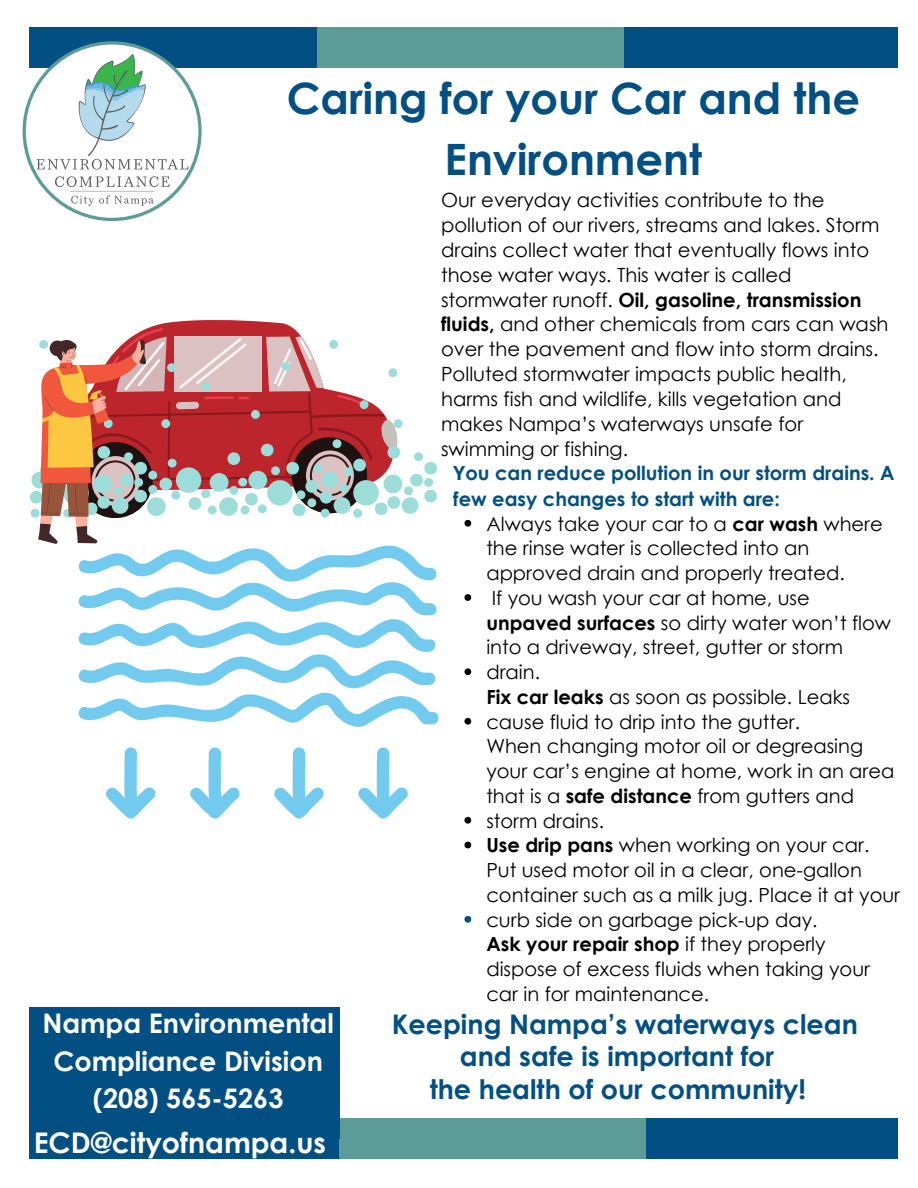
<style>
.page{position:relative;width:918px;height:1188px;background:#fff}
.page>*{position:absolute;margin:0;border:0;box-sizing:border-box;transform-origin:0 0}
.t1{font:700 43.2px/60.3px "Century Gothic";color:#024f84;text-align:center}
.t2{font:700 28.5px "Century Gothic";color:#fff}
.t3{font:700 27px/32.4px "Century Gothic";color:#024f84;text-align:center}
.t4{font:700 27px/37.3px "Century Gothic";color:#fff;text-align:center}
.t5{font:19.65px/24.9px "Century Gothic";color:#000}
.t6{font:19.5px/24.8px "Century Gothic";color:#000}
.t7{font:700 19.5px/25.3px "Century Gothic";color:#024f84}
.s1{font-weight:700}
.s2{font-family:"Open Sans"}
</style>
<div class="page">
<svg style="left:464px;top:520px;width:7px;height:7px"></svg>
<svg style="left:464px;top:594px;width:7px;height:7px"></svg>
<svg style="left:464px;top:668px;width:7px;height:7px"></svg>
<svg style="left:464px;top:718px;width:7px;height:7px"></svg>
<svg style="left:464px;top:817px;width:7px;height:7px"></svg>
<svg style="left:464px;top:842px;width:7px;height:6px"></svg>
<svg style="left:464px;top:916px;width:7px;height:7px"></svg>
<svg style="left:146px;top:320px;width:148px;height:9px"></svg>
<div style="left:31px;top:509px;width:9px;height:9px;background:#9cddd9;border-radius:50%"></div>
<div style="left:31px;top:472px;width:17px;height:16px;background:#9cddd9;border-radius:50%"></div>
<div style="left:30px;top:491px;width:13px;height:13px;background:#9cddd9;border-radius:50%"></div>
<svg style="left:38px;top:329px;width:401px;height:398px"></svg>
<svg style="left:358px;top:747px;width:50px;height:72px"></svg>
<svg style="left:274px;top:747px;width:50px;height:72px"></svg>
<svg style="left:190px;top:747px;width:50px;height:72px"></svg>
<svg style="left:106px;top:747px;width:50px;height:72px"></svg>
<div style="left:30px;top:27px;width:868px;height:40px;background:#024f84"></div>
<div style="left:317px;top:27px;width:307px;height:40px;background:#5b9b98"></div>
<div style="left:30px;top:1118px;width:868px;height:41px;background:#024f84"></div>
<div style="left:339px;top:1118px;width:307px;height:41px;background:#5b9b98"></div>
<div style="left:30px;top:1007px;width:310px;height:132px;background:#024f84"></div>
<svg style="left:29px;top:41px;width:133px;height:180px"></svg>
<img style="left:22px;top:55px;width:232px;height:151px">
<h1 class="t1" style="left:287px;top:67px;width:575px">Caring for your Car and the<br>Environment</h1>
<p class="t5" style="left:441px;top:187px;width:449px">Our everyday activities contribute to the pollution of our rivers, streams and lakes. Storm drains collect water that eventually flows into those water ways. This water is called stormwater runoff. <span class="s1">Oil, gasoline, transmission fluids,</span> and other chemicals from cars can wash over the pavement and flow into storm drains.<br>Polluted stormwater impacts public health, harms fish and wildlife, kills vegetation and makes Nampa’s waterways unsafe for swimming or fishing.</p>
<p class="t7" style="left:453px;top:460px;width:443px"><span class="s2">Y</span>ou can reduce pollution in our storm drains. A few easy changes to start with are:</p>
<h3 class="t4" style="left:42px;top:1004px;width:293px">Nampa Environmental<br>Compliance Division (208) 565-5263</h3>
<h2 class="t2" style="left:34px;top:1121px;width:294px">ECD@cityofnampa.us</h2>
<p class="t6" style="left:486px;top:511px;width:415px">Always take your car to a <span class="s1">car wash</span> where the rinse water is collected into an approved drain and properly treated.<br>If you wash your car at home, use<br><span class="s1">unpaved surfaces</span> so dirty water won’t flow into a driveway, street, gutter or storm drain.<br><span class="s1">Fix car leaks</span> as soon as possible. Leaks cause fluid to drip into the gutter.<br>When changing motor oil or degreasing your car’s engine at home, work in an area that is a <span class="s1">safe distance</span> from gutters and storm drains.<br><span class="s1">Use drip pans</span> when working on your car.<br>Put used motor oil in a clear, one-gallon container such as a milk jug. Place it at your curb side on garbage pick-up day.<br><span class="s1">Ask your repair shop</span> if they properly dispose of excess fluids when taking your car in for maintenance.</p>
<h3 class="t3" style="left:392px;top:1007px;width:468px">Keeping Nampa’s waterways clean and safe is important for<br>the health of our community!</h3>
</div>
